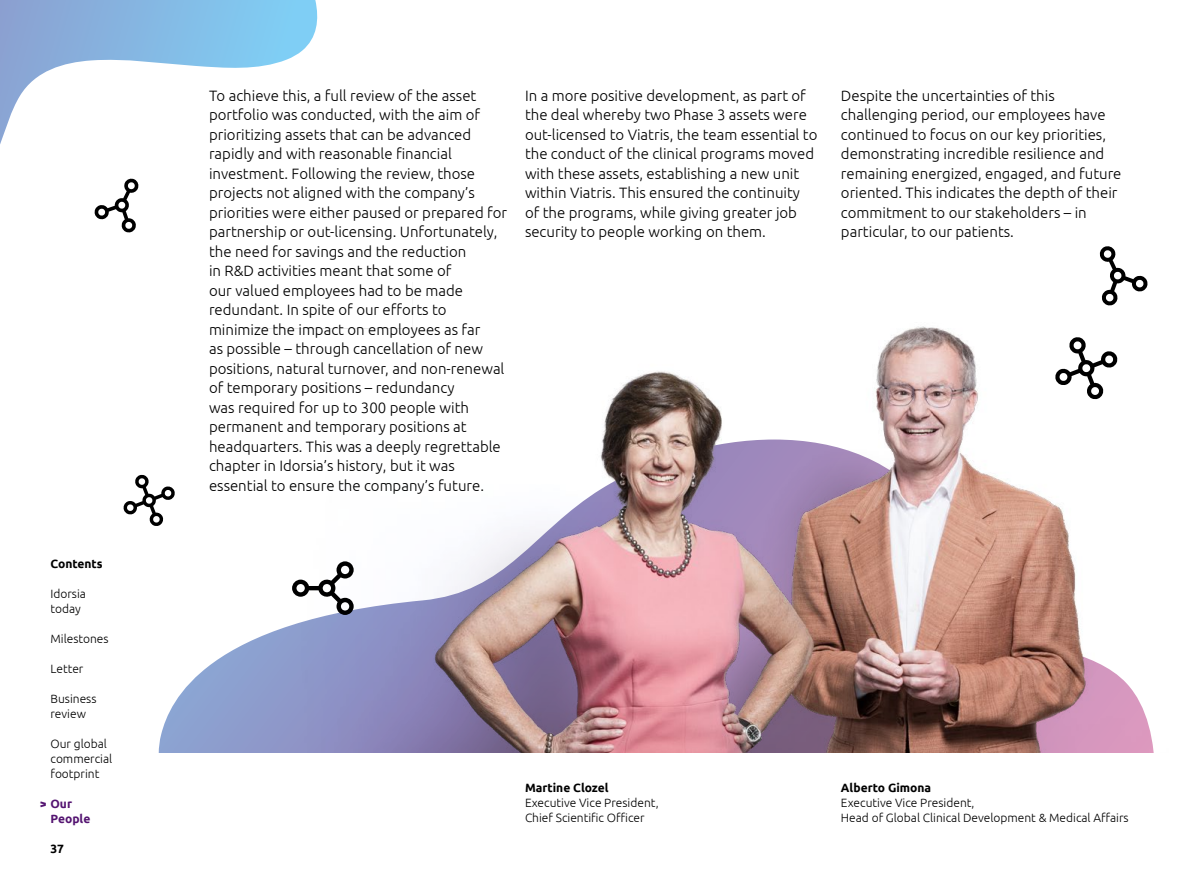
<style>
.page{position:relative;width:1191px;height:893px;background:#fff}
.page>*{position:absolute;margin:0;border:0;box-sizing:border-box;transform-origin:0 0}
.t1{font:300 15px/19.5px "Ubuntu";color:#000}
.t2{font:300 12px/15px "Ubuntu";color:#000}
.t3{font:700 12px "Ubuntu";color:#000}
.t4{font:700 12px/15px "Ubuntu";color:#541471}
</style>
<div class="page">
<svg style="left:0;top:0;width:318px;height:144px"></svg>
<svg style="left:159px;top:645px;width:84px;height:108px"></svg>
<svg style="left:94px;top:178px;width:45px;height:55px"></svg>
<svg style="left:123px;top:475px;width:52px;height:51px"></svg>
<svg style="left:1099px;top:246px;width:48px;height:36px"></svg>
<img style="left:243px;top:282px;width:911px;height:471px">
<p class="t3" style="left:50px;top:556px;width:54px">Contents</p>
<p class="t2" style="left:50px;top:585px;width:37px">Idorsia today</p>
<p class="t2" style="left:50px;top:630px;width:60px">Milestones</p>
<p class="t2" style="left:50px;top:660px;width:34px">Letter</p>
<p class="t2" style="left:50px;top:690px;width:48px">Business review</p>
<p class="t2" style="left:50px;top:735px;width:63px">Our global commercial footprint</p>
<p class="t4" style="left:50px;top:796px;width:41px;text-indent:-10px">&gt; Our<br>People</p>
<p class="t3" style="left:50px;top:841px;width:15px">37</p>
<p class="t1" style="left:209px;top:85px;width:300px">To achieve this, a full review of the asset portfolio was conducted, with the aim of prioritizing assets that can be advanced rapidly and with reasonable financial investment. Following the review, those projects not aligned with the company’s priorities were either paused or prepared for partnership or out-licensing. Unfortunately, the need for savings and the reduction<br>in R&amp;D activities meant that some of<br>our valued employees had to be made redundant. In spite of our efforts to minimize the impact on employees as far<br>as possible – through cancellation of new positions, natural turnover, and non-renewal of temporary positions – redundancy<br>was required for up to 300 people with permanent and temporary positions at headquarters. This was a deeply regrettable chapter in Idorsia’s history, but it was essential to ensure the company’s future.</p>
<p class="t1" style="left:525px;top:85px;width:294px">In a more positive development, as part of the deal whereby two Phase 3 assets were out-licensed to Viatris, the team essential to the conduct of the clinical programs moved with these assets, establishing a new unit within Viatris. This ensured the continuity of the programs, while giving greater job security to people working on them.</p>
<p class="t1" style="left:841px;top:85px;width:282px">Despite the uncertainties of this challenging period, our employees have continued to focus on our key priorities, demonstrating incredible resilience and remaining energized, engaged, and future oriented. This indicates the depth of their commitment to our stakeholders – in particular, to our patients.</p>
<p class="t3" style="left:525px;top:781px;width:85px">Martine Clozel</p>
<p class="t2" style="left:525px;top:795px;width:135px">Executive Vice President,<br>Chief Scientific Officer</p>
<p class="t3" style="left:841px;top:781px;width:92px">Alberto Gimona</p>
<p class="t2" style="left:841px;top:795px;width:289px">Executive Vice President,<br>Head of Global Clinical Development &amp; Medical Affairs</p>
</div>
